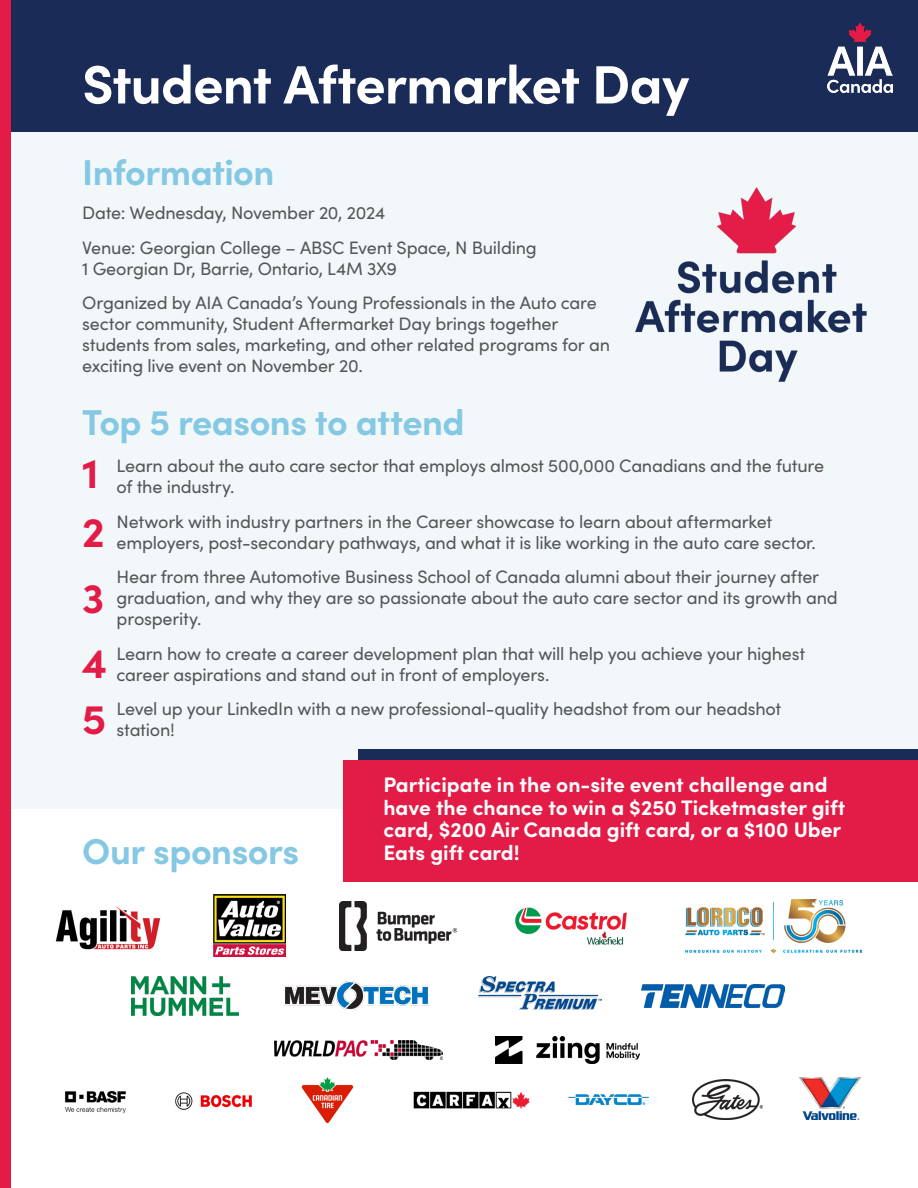
<style>
.page{position:relative;width:918px;height:1188px;background:#fff}
.page>*{position:absolute;margin:0;border:0;box-sizing:border-box;transform-origin:0 0}
.t1{font:700 54px "Sofia Pro";letter-spacing:-.02em;color:#fff}
.t2{font:700 42px/58.9px "Sofia Pro";color:#e31c47}
.t3{font:700 36px "Sofia Pro";letter-spacing:-.015em;color:#84c8e3}
.t4{font:700 21px/22.5px "Sofia Pro";color:#fff}
.t5{font:18px/21px "Sofia Pro";letter-spacing:-.015em;color:#565659}
</style>
<div class="page">
<div style="left:1px;top:0;width:917px;height:1188px;background:#f2f7fa"></div>
<div style="left:5px;top:810px;width:913px;height:378px;background:#fff"></div>
<div style="left:11px;top:0;width:907px;height:132px;background:#1a2b57"></div>
<div style="left:0;top:0;width:11px;height:1188px;background:#e31c47"></div>
<img style="left:635px;top:187px;width:232px;height:195px">
<img style="left:828px;top:23px;width:64px;height:70px">
<div style="left:359px;top:749px;width:559px;height:121px;background:#1a2b57"></div>
<div style="left:343px;top:761px;width:575px;height:121px;background:#e31c47"></div>
<img style="left:55px;top:906px;width:106px;height:44px">
<img style="left:214px;top:894px;width:71px;height:62px">
<img style="left:340px;top:902px;width:116px;height:49px">
<img style="left:515px;top:907px;width:112px;height:38px">
<img style="left:685px;top:900px;width:176px;height:54px">
<img style="left:132px;top:977px;width:106px;height:38px">
<img style="left:301px;top:1077px;width:53px;height:47px">
<img style="left:285px;top:981px;width:143px;height:28px">
<img style="left:479px;top:977px;width:122px;height:32px">
<img style="left:641px;top:984px;width:144px;height:24px">
<img style="left:275px;top:1041px;width:167px;height:19px">
<img style="left:496px;top:1037px;width:144px;height:27px">
<img style="left:65px;top:1090px;width:61px;height:24px">
<img style="left:175px;top:1092px;width:77px;height:18px">
<img style="left:413px;top:1091px;width:117px;height:18px">
<img style="left:568px;top:1094px;width:81px;height:12px">
<img style="left:692px;top:1080px;width:70px;height:40px">
<img style="left:799px;top:1077px;width:62px;height:43px">
<h1 class="t1" style="left:82px;top:43px;width:609px">Student Aftermarket Day</h1>
<h3 class="t3" style="left:82px;top:144px;width:194px">Information</h3>
<p class="t5" style="left:82px;top:194px;width:456px;line-height:34.5px">Date: Wednesday, November 20, 2024<br>Venue: Georgian College – ABSC Event Space, N Building</p>
<p class="t5" style="left:82px;top:250px;width:516px;line-height:34.5px">1 Georgian Dr, Barrie, Ontario, L4M 3X9<br>Organized by AIA Canada’s Young Professionals in the Auto care</p>
<p class="t5" style="left:82px;top:312px;width:529px">sector community, Student Aftermarket Day brings together students from sales, marketing, and other related programs for an exciting live event on November 20.</p>
<h3 class="t3" style="left:82px;top:394px;width:384px">Top 5 reasons to attend</h3>
<h2 class="t2" style="left:82px;top:440px;width:24px">1<br>2</h2>
<h2 class="t2" style="left:82px;top:563px;width:27px;line-height:64.7px">3<br>4</h2>
<h2 class="t2" style="left:82px;top:686px;width:26px">5</h2>
<p class="t5" style="left:117px;top:454px;width:709px">Learn about the auto care sector that employs almost 500,000 Canadians and the future of the industry.</p>
<p class="t5" style="left:117px;top:510px;width:701px">Network with industry partners in the Career showcase to learn about aftermarket employers, post-secondary pathways, and what it is like working in the auto care sector.</p>
<p class="t5" style="left:117px;top:565px;width:723px">Hear from three Automotive Business School of Canada alumni about their journey after graduation, and why they are so passionate about the auto care sector and its growth and prosperity.</p>
<p class="t5" style="left:117px;top:642px;width:690px">Learn how to create a career development plan that will help you achieve your highest career aspirations and stand out in front of employers.</p>
<p class="t5" style="left:117px;top:697px;width:666px">Level up your LinkedIn with a new professional-quality headshot from our headshot station!</p>
<h3 class="t3" style="left:82px;top:824px;width:218px">Our sponsors</h3>
<p class="t4" style="left:383px;top:772px;width:463px">Participate in the on-site event challenge and have the chance to win a $250 Ticketmaster gift card, $200 Air Canada gift card, or a $100 Uber Eats gift card!</p>
</div>
